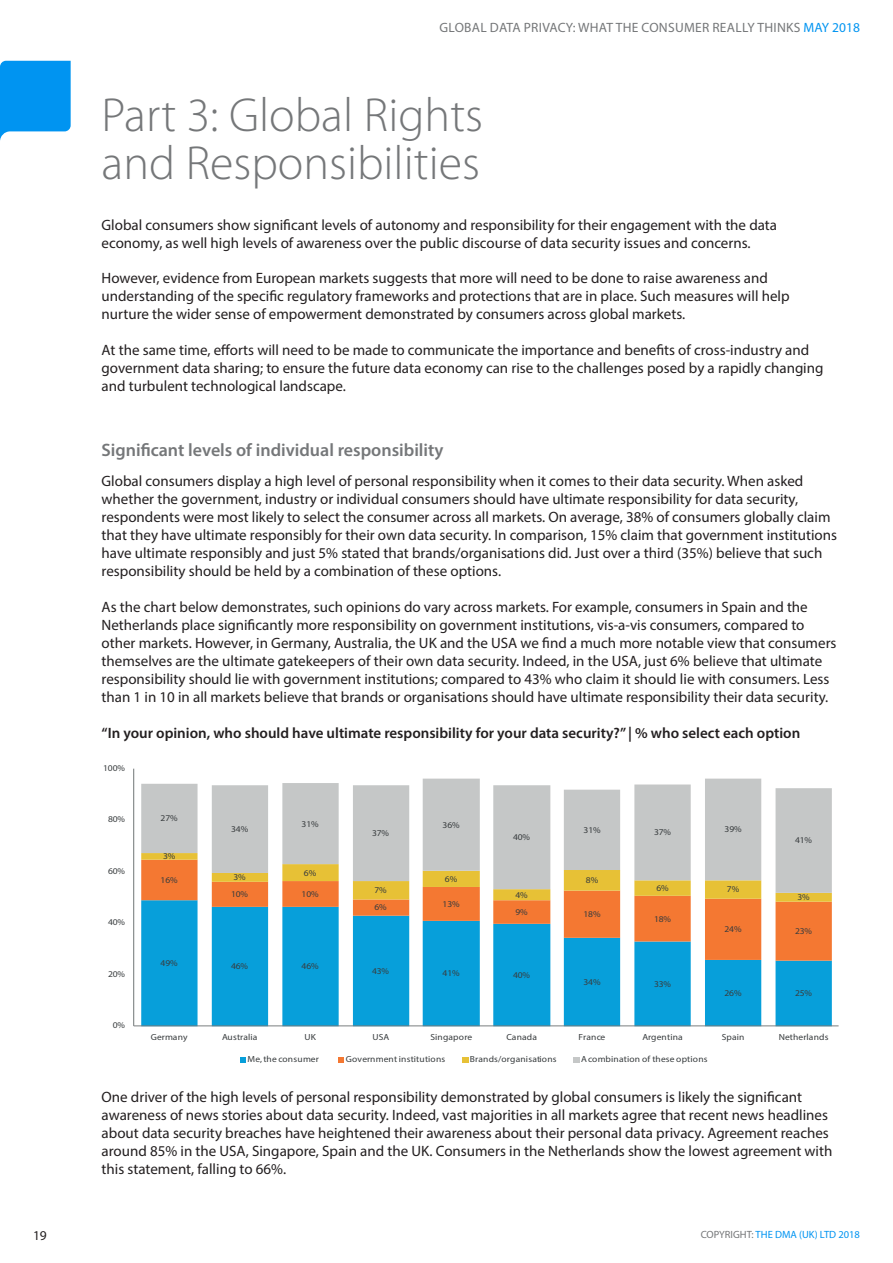
<style>
.page{position:relative;width:893px;height:1263px;background:#fff}
.page>*{position:absolute;margin:0;border:0;box-sizing:border-box;transform-origin:0 0}
.t1{font:300 48px/48px "Myriad Pro";color:#757779}
.t2{font:600 18px "Myriad Pro";color:#757779}
.t3{font:15px/18px "Myriad Pro";color:#231f20}
.t4{font:600 15px "Myriad Pro";color:#231f20}
.t5{font:13.5px "Myriad Pro";letter-spacing:.02em;color:#757779}
.t6{font:13.5px "Myriad Pro";color:#231f20}
.t7{font:10.5px "Myriad Pro";color:#0094f1}
.t8{font:8.85px "Myriad Pro";letter-spacing:.015em;color:#383c3e;scale:1.08 1}
.s1{color:#0094f1}
.s2{color:#757779}
</style>
<div class="page">
<svg style="left:0;top:61px;width:71px;height:80px;background:#1fa1f2"></svg>
<svg style="left:141px;top:961px;width:691px;height:64px;fill:#079fda"></svg>
<svg style="left:141px;top:902px;width:691px;height:59px"></svg>
<svg style="left:141px;top:893px;width:691px;height:9px"></svg>
<svg style="left:141px;top:779px;width:691px;height:114px;fill:#c5c7c7"></svg>
<hr style="left:133px;top:769px;width:1px;height:257px;background:#757a7b">
<hr style="left:134px;top:1025px;width:705px;height:1px;background:#757a7b">
<svg style="left:240px;top:1057px;width:6px;height:5px"></svg>
<svg style="left:339px;top:1057px;width:5px;height:5px"></svg>
<svg style="left:462px;top:1057px;width:7px;height:5px"></svg>
<svg style="left:573px;top:1057px;width:7px;height:5px"></svg>
<p class="t5" style="left:440px;top:20px;width:422px">GLOBAL DATA PRIVACY: WHAT THE CONSUMER REALLY THINKS <span class="s1">MAY 2018</span></p>
<h1 class="t1" style="left:102px;top:90px;width:383px">Part 3: Global Rights and Responsibilities</h1>
<p class="t3" style="left:102px;top:215px;width:677px">Global consumers show significant levels of autonomy and responsibility for their engagement with the data economy, as well high levels of awareness over the public discourse of data security issues and concerns.</p>
<p class="t3" style="left:102px;top:269px;width:689px">However, evidence from European markets suggests that more will need to be done to raise awareness and understanding of the specific regulatory frameworks and protections that are in place. Such measures will help nurture the wider sense of empowerment demonstrated by consumers across global markets.</p>
<p class="t3" style="left:102px;top:341px;width:723px">At the same time, efforts will need to be made to communicate the importance and benefits of cross-industry and government data sharing; to ensure the future data economy can rise to the challenges posed by a rapidly changing and turbulent technological landscape.</p>
<p class="t2" style="left:102px;top:439px;width:344px">Significant levels of individual responsibility</p>
<p class="t3" style="left:102px;top:472px;width:737px">Global consumers display a high level of personal responsibility when it comes to their data security. When asked whether the government, industry or individual consumers should have ultimate responsibility for data security, respondents were most likely to select the consumer across all markets. On average, 38% of consumers globally claim that they have ultimate responsibly for their own data security. In comparison, 15% claim that government institutions have ultimate responsibly and just 5% stated that brands/organisations did. Just over a third (35%) believe that such responsibility should be held by a combination of these options.</p>
<p class="t3" style="left:102px;top:598px;width:736px">As the chart below demonstrates, such opinions do vary across markets. For example, consumers in Spain and the Netherlands place significantly more responsibility on government institutions, vis-a-vis consumers, compared to other markets. However, in Germany, Australia, the UK and the USA we find a much more notable view that consumers themselves are the ultimate gatekeepers of their own data security. Indeed, in the USA, just 6% believe that ultimate responsibility should lie with government institutions; compared to 43% who claim it should lie with consumers. Less than 1 in 10 in all markets believe that brands or organisations should have ultimate responsibility their data security.</p>
<p class="t4" style="left:102px;top:723px;width:700px">“In your opinion, who should have ultimate responsibility for your data security?” | % who select each option</p>
<p class="t8" style="left:103px;top:762px;width:22px">100%</p>
<p class="t8" style="left:108px;top:814px;width:17px">80%</p>
<p class="t8" style="left:108px;top:865px;width:17px">60%</p>
<p class="t8" style="left:108px;top:917px;width:17px">40%</p>
<p class="t8" style="left:108px;top:968px;width:17px">20%</p>
<p class="t8" style="left:113px;top:1020px;width:13px">0%</p>
<p class="t8" style="left:161px;top:813px;width:17px">27%</p>
<p class="t8" style="left:163px;top:851px;width:13px">3%</p>
<p class="t8" style="left:161px;top:874px;width:17px">16%</p>
<p class="t8" style="left:161px;top:957px;width:17px">49%</p>
<p class="t8" style="left:231px;top:823px;width:17px">34%</p>
<p class="t8" style="left:233px;top:872px;width:13px">3%</p>
<p class="t8" style="left:302px;top:818px;width:17px">31%</p>
<p class="t8" style="left:304px;top:867px;width:13px">6%</p>
<p class="t8" style="left:231px;top:888px;width:17px">10%</p>
<p class="t8" style="left:302px;top:888px;width:17px">10%</p>
<p class="t8" style="left:231px;top:961px;width:17px">46%</p>
<p class="t8" style="left:302px;top:961px;width:17px">46%</p>
<p class="t8" style="left:372px;top:828px;width:17px">37%</p>
<p class="t8" style="left:443px;top:819px;width:17px">36%</p>
<p class="t8" style="left:513px;top:832px;width:17px">40%</p>
<p class="t8" style="left:584px;top:824px;width:17px">31%</p>
<p class="t8" style="left:654px;top:827px;width:17px">37%</p>
<p class="t8" style="left:725px;top:824px;width:17px">39%</p>
<p class="t8" style="left:795px;top:835px;width:17px">41%</p>
<p class="t8" style="left:374px;top:885px;width:13px">7%</p>
<p class="t8" style="left:374px;top:902px;width:13px">6%</p>
<p class="t8" style="left:445px;top:873px;width:13px">6%</p>
<p class="t8" style="left:443px;top:898px;width:17px">13%</p>
<p class="t8" style="left:515px;top:889px;width:13px">4%</p>
<p class="t8" style="left:586px;top:875px;width:13px">8%</p>
<p class="t8" style="left:515px;top:906px;width:13px">9%</p>
<p class="t8" style="left:584px;top:908px;width:17px">18%</p>
<p class="t8" style="left:656px;top:882px;width:13px">6%</p>
<p class="t8" style="left:727px;top:884px;width:13px">7%</p>
<p class="t8" style="left:654px;top:913px;width:17px">18%</p>
<p class="t8" style="left:797px;top:892px;width:13px">3%</p>
<p class="t8" style="left:724px;top:923px;width:17px">24%</p>
<p class="t8" style="left:795px;top:925px;width:17px">23%</p>
<p class="t8" style="left:372px;top:965px;width:17px">43%</p>
<p class="t8" style="left:443px;top:968px;width:17px">41%</p>
<p class="t8" style="left:513px;top:969px;width:17px">40%</p>
<p class="t8" style="left:584px;top:976px;width:17px">34%</p>
<p class="t8" style="left:654px;top:978px;width:17px">33%</p>
<p class="t8" style="left:724px;top:987px;width:17px">26%</p>
<p class="t8" style="left:795px;top:988px;width:17px">25%</p>
<p class="t8" style="left:151px;top:1031px;width:36px">Germany</p>
<p class="t8" style="left:222px;top:1031px;width:34px">Australia</p>
<p class="t8" style="left:304px;top:1031px;width:12px">UK</p>
<p class="t8" style="left:373px;top:1031px;width:17px">USA</p>
<p class="t8" style="left:430px;top:1031px;width:40px">Singapore</p>
<p class="t8" style="left:506px;top:1031px;width:30px">Canada</p>
<p class="t8" style="left:578px;top:1031px;width:26px">France</p>
<p class="t8" style="left:643px;top:1031px;width:39px">Argentina</p>
<p class="t8" style="left:722px;top:1031px;width:23px">Spain</p>
<p class="t8" style="left:779px;top:1031px;width:48px">Netherlands</p>
<p class="t8" style="left:247px;top:1053px;width:68px">Me,the consumer</p>
<p class="t8" style="left:346px;top:1053px;width:94px">Government institutions</p>
<p class="t8" style="left:470px;top:1053px;width:82px">Brands/organisations</p>
<p class="t8" style="left:581px;top:1053px;width:119px">Acombination of these options</p>
<p class="t3" style="left:102px;top:1087px;width:732px">One driver of the high levels of personal responsibility demonstrated by global consumers is likely the significant awareness of news stories about data security. Indeed, vast majorities in all markets agree that recent news headlines about data security breaches have heightened their awareness about their personal data privacy. Agreement reaches around 85% in the USA, Singapore, Spain and the UK. Consumers in the Netherlands show the lowest agreement with this statement, falling to 66%.</p>
<p class="t6" style="left:33px;top:1227px;width:15px">19</p>
<p class="t7" style="left:701px;top:1228px;width:161px"><span class="s2">COPYRIGHT:</span> THE DMA (UK) LTD 2018</p>
</div>
